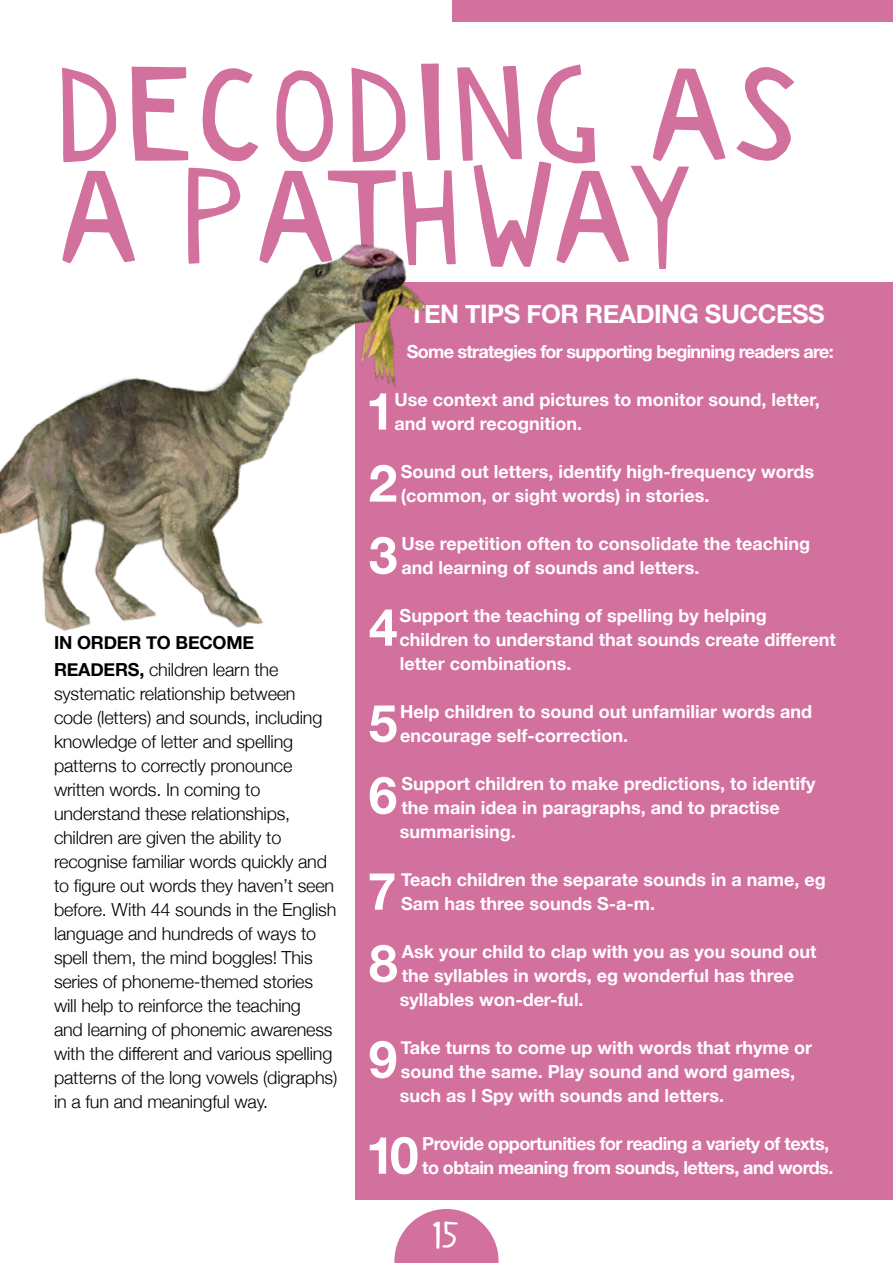
<style>
.page{position:relative;width:893px;height:1263px;background:#fff}
.page>*{position:absolute;margin:0;border:0;box-sizing:border-box;transform-origin:0 0}
.t1{font:126.3px/102.3px "Paper Cuts";letter-spacing:.02em;color:#d2709e;scale:1.13 1}
.t2{font:700 51.6px "Helvetica Neue";color:#fff}
.t3{font:33.75px "Paper Cuts";color:#fff;scale:1.13 1}
.t4{font:700 25.5px "Helvetica Neue";letter-spacing:-.02em;color:#fff}
.t5{font:700 18px/24px "Helvetica Neue";color:#fff}
.t6{font:300 18px/24px "Helvetica Neue";letter-spacing:-.01em;color:#000}
.t7{font:700 18px/24px "Helvetica Neue";letter-spacing:-.03em;color:#fff}
.t8{font:700 18px "Helvetica Neue";letter-spacing:-.04em;color:#fff}
.t9{font:700 18px/27px "Helvetica Neue";letter-spacing:-.01em;color:#000}
.s1{font-weight:300}
</style>
<div class="page">
<svg style="left:394px;top:1209px;width:105px;height:54px"></svg>
<div style="left:453px;top:0;width:440px;height:21px;background:#d2709e"></div>
<div style="left:355px;top:283px;width:538px;height:917px;background:#d2709e"></div>
<img style="left:0;top:244px;width:604px;height:387px">
<h1 class="t1" style="left:54px;top:74px;width:662px">DECODING AS<br>A PATHWAY</h1>
<p class="t9" style="left:54px;top:630px;width:226px">IN ORDER TO BECOME<br>READERS, <span class="s1">children learn the</span></p>
<p class="t6" style="left:54px;top:680px;width:285px">systematic relationship between code (letters) and sounds, including knowledge of letter and spelling patterns to correctly pronounce written words. In coming to understand these relationships, children are given the ability to recognise familiar words quickly and to figure out words they haven’t seen before. With 44 sounds in the English language and hundreds of ways to spell them, the mind boggles! This series of phoneme-themed stories will help to reinforce the teaching<br>and learning of phonemic awareness with the different and various spelling patterns of the long vowels (digraphs) in a fun and meaningful way.</p>
<h3 class="t4" style="left:409px;top:294px;width:417px">TEN TIPS FOR READING SUCCESS</h3>
<p class="t8" style="left:407px;top:337px;width:428px">Some strategies for supporting beginning readers are:</p>
<h2 class="t2" style="left:366px;top:371px;width:30px">1</h2>
<p class="t5" style="left:395px;top:388px;width:427px">Use context and pictures to monitor sound, letter, and word recognition.</p>
<h2 class="t2" style="left:369px;top:443px;width:30px">2</h2>
<p class="t5" style="left:401px;top:460px;width:415px">Sound out letters, identify high-frequency words (common, or sight words) in stories.</p>
<h2 class="t2" style="left:369px;top:515px;width:30px">3</h2>
<p class="t5" style="left:402px;top:532px;width:410px">Use repetition often to consolidate the teaching and learning of sounds and letters.</p>
<h2 class="t2" style="left:369px;top:587px;width:30px">4</h2>
<p class="t5" style="left:400px;top:604px;width:438px">Support the teaching of spelling by helping children to understand that sounds create different letter combinations.</p>
<h2 class="t2" style="left:369px;top:683px;width:30px">5</h2>
<p class="t5" style="left:400px;top:700px;width:413px">Help children to sound out unfamiliar words and encourage self-correction.</p>
<h2 class="t2" style="left:369px;top:755px;width:30px">6</h2>
<p class="t5" style="left:400px;top:772px;width:417px">Support children to make predictions, to identify the main idea in paragraphs, and to practise summarising.</p>
<h2 class="t2" style="left:368px;top:851px;width:30px">7</h2>
<p class="t5" style="left:401px;top:868px;width:426px">Teach children the separate sounds in a name, eg<br>Sam has three sounds S-a-m.</p>
<h2 class="t2" style="left:369px;top:923px;width:30px">8</h2>
<p class="t5" style="left:400px;top:940px;width:418px">Ask your child to clap with you as you sound out the syllables in words, eg wonderful has three syllables won-der-ful.</p>
<h2 class="t2" style="left:369px;top:1019px;width:30px">9</h2>
<p class="t5" style="left:400px;top:1036px;width:414px">Take turns to come up with words that rhyme or sound the same. Play sound and word games, such as I Spy with sounds and letters.</p>
<h2 class="t2" style="left:366px;top:1115px;width:54px">10</h2>
<p class="t7" style="left:422px;top:1132px;width:413px">Provide opportunities for reading a variety of texts, to obtain meaning from sounds, letters, and words.</p>
<h3 class="t3" style="left:432px;top:1215px;width:26px">15</h3>
</div>
